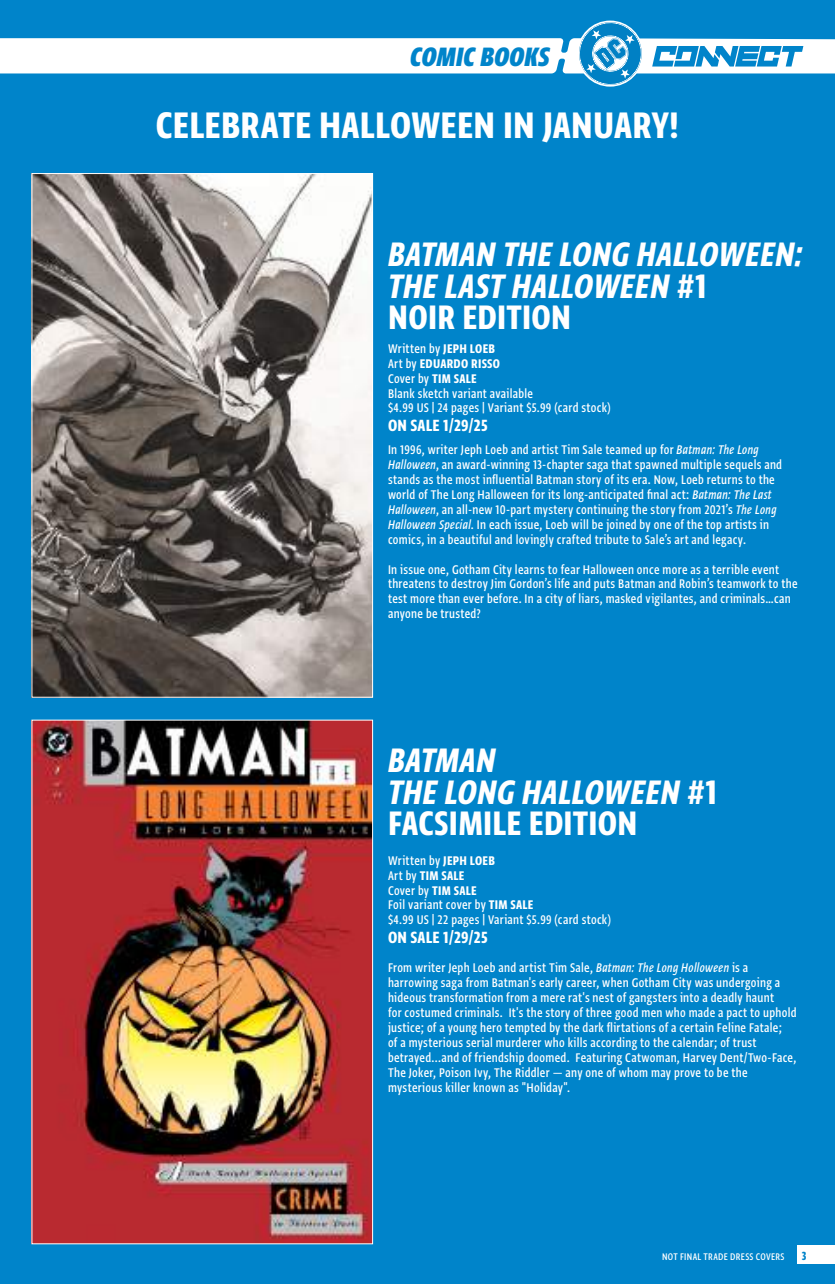
<style>
.page{position:relative;width:835px;height:1284px;background:#0084ca}
.page>*{position:absolute;margin:0;border:0;box-sizing:border-box;transform-origin:0 0}
.t1{font:43.75px "Greta Sans Cnd Std Bld";letter-spacing:.005em;color:#fff}
.t2{font:40.25px/31.5px "Greta Sans Cnd Std Bld Ita";letter-spacing:.005em;color:#fff}
.t3{font:40.25px "Greta Sans Cnd Std Bld";letter-spacing:.005em;color:#fff}
.t4{font:31.5px "Greta Sans Cnd Std Hea Ita";color:#0084ca}
.t5{font:19.25px "Greta Sans Cnd Std Bld";letter-spacing:.01em;color:#fff}
.t6{font:500 14.88px/14.9px "Greta Sans Cnd Std";letter-spacing:.02em;color:#fff}
.t7{font:14.88px "Greta Sans Cnd Std Bld";letter-spacing:.02em;color:#fff}
.t8{font:14px "Greta Sans Cnd Std Bld";color:#0084ca}
.t9{font:500 11.38px "Greta Sans Cnd Std";letter-spacing:.025em;color:#fff}
.s1{font-family:"Greta Sans Cnd Std Bld"}
.s2{font-family:"Greta Sans Cnd Std Bld";font-weight:400}
.s3{font-family:"Greta Sans Cnd Std";font-weight:500}
.s4{font-family:"Greta Sans Cnd Std Med Ita";font-weight:400}
</style>
<div class="page">
<svg style="left:0;top:20px;width:835px;height:67px"></svg>
<img style="left:34px;top:175px;width:337px;height:520px">
<img style="left:34px;top:721px;width:337px;height:521px">
<div style="left:797px;top:1245px;width:38px;height:19px;background:#fff"></div>
<h3 class="t4" style="left:410px;top:37px;width:141px">COMIC BOOKS</h3>
<h1 class="t1" style="left:156px;top:99px;width:525px">CELEBRATE HALLOWEEN IN JANUARY!</h1>
<h2 class="t2" style="left:388px;top:237px;width:416px">BATMAN THE LONG HALLOWEEN:<br>THE LAST HALLOWEEN <span class="s1">#1</span></h2>
<h2 class="t3" style="left:388px;top:294px;width:184px">NOIR EDITION</h2>
<p class="t6" style="left:388px;top:341px;width:108px">Written by <span class="s2">JEPH LOEB</span></p>
<p class="t7" style="left:388px;top:355px;width:114px"><span class="s3">Art by</span> EDUARDO RISSO</p>
<p class="t6" style="left:388px;top:370px;width:224px">Cover by <span class="s2">TIM SALE<br></span>Blank sketch variant available<br>$4.99 US | 24 pages | Variant $5.99 (card stock)</p>
<p class="t5" style="left:388px;top:414px;width:101px">ON SALE 1/29/25</p>
<p class="t6" style="left:388px;top:442px;width:396px">In 1996, writer Jeph Loeb and artist Tim Sale teamed up for <span class="s4">Batman: The Long Halloween</span>, an award-winning 13-chapter saga that spawned multiple sequels and stands as the most influential Batman story of its era. Now, Loeb returns to the world of The Long Halloween for its long-anticipated final act: <span class="s4">Batman: The Last Halloween</span>, an all-new 10-part mystery continuing the story from 2021’s <span class="s4">The Long Halloween Special</span>. In each issue, Loeb will be joined by one of the top artists in comics, in a beautiful and lovingly crafted tribute to Sale’s art and legacy.</p>
<p class="t6" style="left:388px;top:561px;width:411px">In issue one, Gotham City learns to fear Halloween once more as a terrible event threatens to destroy Jim Gordon’s life and puts Batman and Robin’s teamwork to the test more than ever before. In a city of liars, masked vigilantes, and criminals…can anyone be trusted?</p>
<h2 class="t2" style="left:388px;top:743px;width:330px">BATMAN<br>THE LONG HALLOWEEN <span class="s1">#1</span></h2>
<h2 class="t3" style="left:388px;top:799px;width:251px">FACSIMILE EDITION</h2>
<p class="t6" style="left:388px;top:852px;width:108px">Written by <span class="s2">JEPH LOEB</span></p>
<p class="t7" style="left:388px;top:866px;width:78px"><span class="s3">Art by</span> TIM SALE</p>
<p class="t6" style="left:388px;top:882px;width:224px">Cover by <span class="s2">TIM SALE<br></span>Foil variant cover by <span class="s2">TIM SALE<br></span>$4.99 US | 22 pages | Variant $5.99 (card stock)</p>
<p class="t5" style="left:388px;top:925px;width:101px">ON SALE 1/29/25</p>
<p class="t6" style="left:388px;top:960px;width:410px">From writer Jeph Loeb and artist Tim Sale, <span class="s4">Batman: The Long Holloween</span> is a harrowing saga from Batman's early career, when Gotham City was undergoing a hideous transformation from a mere rat's nest of gangsters into a deadly haunt<br>for costumed criminals. It's the story of three good men who made a pact to uphold justice; of a young hero tempted by the dark flirtations of a certain Feline Fatale;<br>of a mysterious serial murderer who kills according to the calendar; of trust betrayed...and of friendship doomed. Featuring Catwoman, Harvey Dent/Two-Face, The Joker, Poison Ivy, The Riddler — any one of whom may prove to be the mysterious killer known as "Holiday".</p>
<p class="t9" style="left:662px;top:1249px;width:124px">NOT FINAL TRADE DRESS COVERS</p>
<p class="t8" style="left:802px;top:1247px;width:6px">3</p>
</div>
